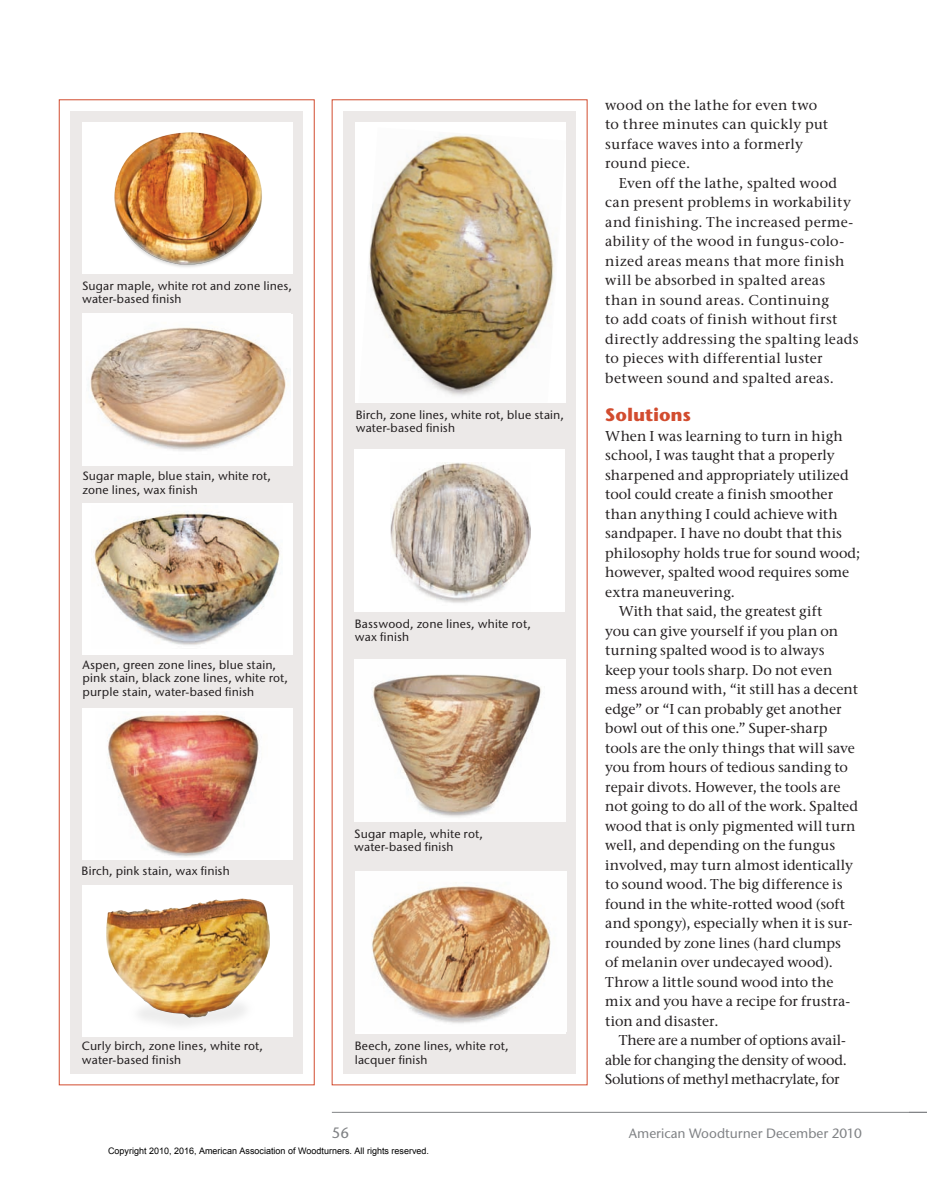
<style>
.page{position:relative;width:927px;height:1184px;background:#fff}
.page>*{position:absolute;margin:0;border:0;box-sizing:border-box;transform-origin:0 0}
.t1{font:700 18px "Stone Sans ITC Pro";letter-spacing:-.005em;color:#d24c2f}
.t2{font:500 15px "Stone Sans ITC Pro";color:#808285}
.t3{font:500 14.25px/19.5px "Stone Serif ITC Pro";letter-spacing:.01em;color:#231f20}
.t4{font:500 14.25px "Stone Serif ITC Pro";letter-spacing:-.025em;color:#231f20}
.t5{font:500 14.25px "Stone Serif ITC Pro";letter-spacing:-.01em;color:#231f20}
.t6{font:500 14.25px "Stone Serif ITC Pro";letter-spacing:-.02em;color:#231f20}
.t7{font:500 14.25px "Stone Serif ITC Pro";letter-spacing:-.015em;color:#231f20}
.t8{font:500 13.5px "Stone Sans ITC Pro";color:#808285}
.t9{font:500 12px/13.5px "Stone Sans ITC Pro";letter-spacing:.015em;color:#231f20}
.t10{font:9px "Arial";color:#000}
</style>
<div class="page">
<hr style="left:332px;top:1112px;width:595px;height:1px;background:#808285">
<div style="left:70px;top:111px;width:233px;height:962px;background:#ece9e8"></div>
<div style="left:343px;top:111px;width:233px;height:962px;background:#ece9e8"></div>
<div style="left:82px;top:122px;width:211px;height:152px;background:#fff"></div>
<img style="left:114px;top:132px;width:148px;height:135px">
<div style="left:355px;top:122px;width:211px;height:280px;background:#fff"></div>
<img style="left:369px;top:134px;width:186px;height:263px">
<img style="left:82px;top:314px;width:208px;height:151px">
<div style="left:82px;top:503px;width:211px;height:151px;background:#fff"></div>
<img style="left:94px;top:511px;width:186px;height:134px">
<div style="left:354px;top:449px;width:211px;height:162px;background:#fff"></div>
<img style="left:390px;top:462px;width:141px;height:141px">
<div style="left:82px;top:708px;width:211px;height:151px;background:#fff"></div>
<img style="left:107px;top:714px;width:152px;height:143px">
<img style="left:355px;top:659px;width:211px;height:162px">
<div style="left:83px;top:885px;width:210px;height:152px;background:#fff"></div>
<img style="left:356px;top:871px;width:210px;height:160px">
<img style="left:107px;top:898px;width:162px;height:128px">
<p class="t9" style="left:82px;top:279px;width:211px">Sugar maple, white rot and zone lines, water-based finish</p>
<p class="t9" style="left:82px;top:469px;width:190px">Sugar maple, blue stain, white rot, zone lines, wax finish</p>
<p class="t9" style="left:82px;top:658px;width:207px">Aspen, green zone lines, blue stain, pink stain, black zone lines, white rot, purple stain, water-based finish</p>
<p class="t9" style="left:82px;top:863px;width:150px">Birch, pink stain, wax finish</p>
<p class="t9" style="left:356px;top:408px;width:210px">Birch, zone lines, white rot, blue stain, water-based finish</p>
<p class="t9" style="left:355px;top:617px;width:178px">Basswood, zone lines, white rot, wax finish</p>
<p class="t9" style="left:354px;top:826px;width:130px">Sugar maple, white rot, water-based finish</p>
<p class="t9" style="left:82px;top:1039px;width:183px">Curly birch, zone lines, white rot, water-based finish</p>
<p class="t9" style="left:355px;top:1039px;width:155px">Beech, zone lines, white rot, lacquer finish</p>
<p class="t3" style="left:605px;top:95px;width:224px">wood on the lathe for even two to three minutes can quickly put surface waves into a formerly round piece.</p>
<p class="t3" style="left:605px;top:173px;width:255px;text-indent:13px">Even off the lathe, spalted wood can present problems in workability and finishing. The increased perme&shy;ability of the wood in fungus-colo&shy;nized areas means that more finish will be absorbed in spalted areas than in sound areas. Continuing<br>to add coats of finish without first directly addressing the spalting leads to pieces with differential luster between sound and spalted areas.</p>
<p class="t1" style="left:605px;top:403px;width:87px">Solutions</p>
<p class="t3" style="left:605px;top:426px;width:239px">When I was learning to turn in high</p>
<p class="t3" style="left:605px;top:446px;width:231px">school, I was taught that a properly</p>
<p class="t3" style="left:605px;top:465px;width:245px">sharpened and appropriately utilized</p>
<p class="t3" style="left:605px;top:485px;width:230px">tool could create a finish smoother</p>
<p class="t3" style="left:605px;top:504px;width:234px">than anything I could achieve with</p>
<p class="t3" style="left:605px;top:524px;width:238px">sandpaper. I have no doubt that this</p>
<p class="t3" style="left:605px;top:543px;width:257px">philosophy holds true for sound wood;</p>
<p class="t3" style="left:605px;top:563px;width:246px">however, spalted wood requires some</p>
<p class="t3" style="left:605px;top:582px;width:131px">extra maneuvering.</p>
<p class="t3" style="left:619px;top:601px;width:205px">With that said, the greatest gift</p>
<p class="t3" style="left:605px;top:621px;width:235px">you can give yourself if you plan on</p>
<p class="t3" style="left:605px;top:640px;width:221px">turning spalted wood is to always</p>
<p class="t3" style="left:605px;top:660px;width:229px">keep your tools sharp. Do not even</p>
<p class="t3" style="left:605px;top:679px;width:254px">mess around with, “it still has a decent</p>
<p class="t3" style="left:605px;top:699px;width:238px">edge” or “I can probably get another</p>
<p class="t3" style="left:605px;top:718px;width:224px">bowl out of this one.” Super-sharp</p>
<p class="t3" style="left:605px;top:738px;width:251px">tools are the only things that will save</p>
<p class="t3" style="left:605px;top:757px;width:244px">you from hours of tedious sanding to</p>
<p class="t3" style="left:605px;top:777px;width:237px">repair divots. However, the tools are</p>
<p class="t5" style="left:605px;top:797px;width:254px">not going to do all of the work. Spalted</p>
<p class="t3" style="left:605px;top:816px;width:252px">wood that is only pigmented will turn</p>
<p class="t3" style="left:605px;top:835px;width:231px">well, and depending on the fungus</p>
<p class="t3" style="left:605px;top:855px;width:249px">involved, may turn almost identically</p>
<p class="t3" style="left:605px;top:874px;width:239px">to sound wood. The big difference is</p>
<p class="t3" style="left:605px;top:894px;width:241px">found in the white-rotted wood (soft</p>
<p class="t3" style="left:605px;top:913px;width:249px">and spongy), especially when it is sur-</p>
<p class="t3" style="left:605px;top:933px;width:237px">rounded by zone lines (hard clumps</p>
<p class="t3" style="left:605px;top:952px;width:229px">of melanin over undecayed wood).</p>
<p class="t3" style="left:605px;top:972px;width:230px">Throw a little sound wood into the</p>
<p class="t3" style="left:605px;top:991px;width:246px">mix and you have a recipe for frustra-</p>
<p class="t3" style="left:605px;top:1011px;width:115px">tion and disaster.</p>
<p class="t7" style="left:619px;top:1031px;width:229px">There are a number of options avail-</p>
<p class="t6" style="left:605px;top:1051px;width:243px">able for changing the density of wood.</p>
<p class="t4" style="left:605px;top:1070px;width:236px">Solutions of methyl methacrylate, for</p>
<p class="t2" style="left:332px;top:1123px;width:19px">56</p>
<p class="t8" style="left:629px;top:1125px;width:234px">American Woodturner December 2010</p>
<p class="t10" style="left:108px;top:1145px;width:323px">Copyright 2010, 2016, American Association of Woodturners. All rights reserved.</p>
</div>
